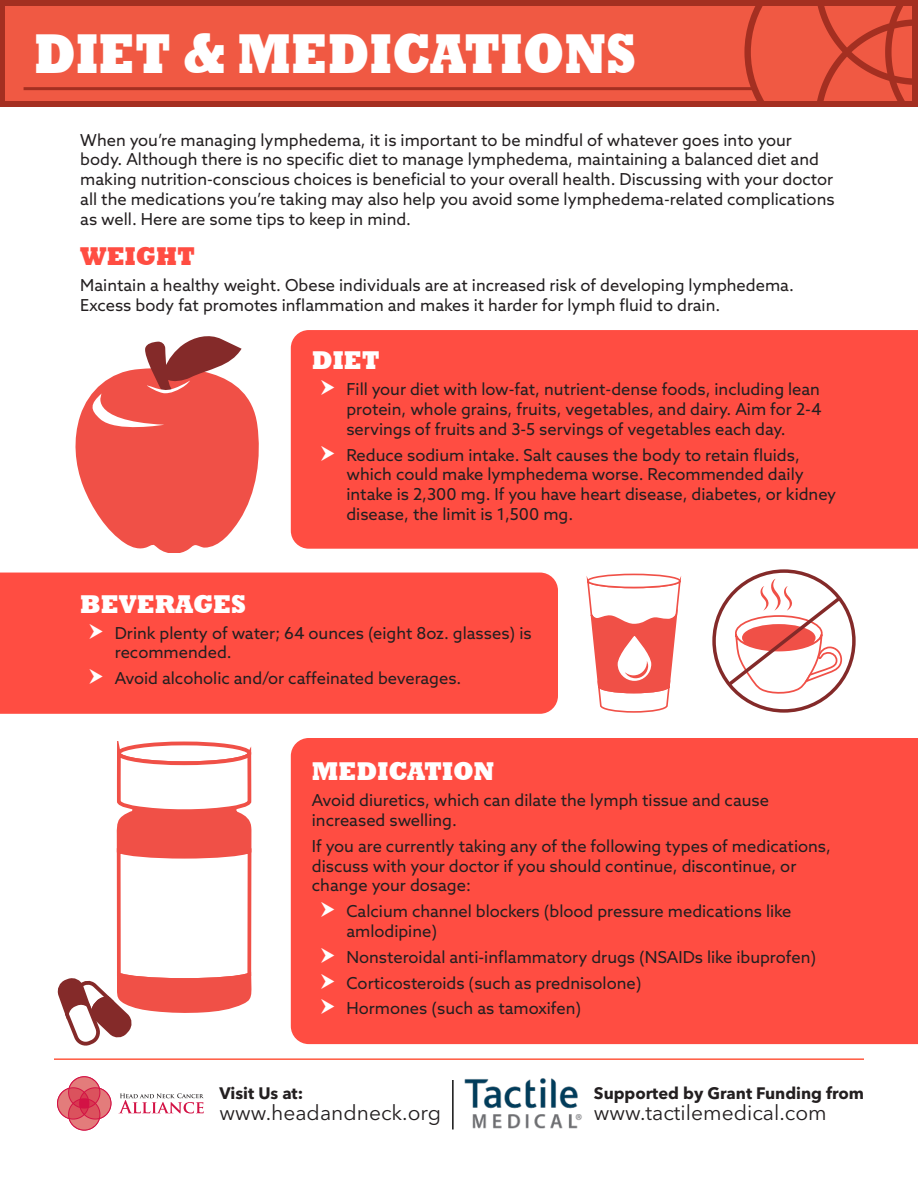
<style>
.page{position:relative;width:918px;height:1188px;background:#fff}
.page>*{position:absolute;margin:0;border:0;box-sizing:border-box;transform-origin:0 0}
.t1{font:800 57.6px "Rockwell";color:#fff;scale:.84 1}
.Subheader{font:800 26.4px "Rockwell";color:#fff;scale:.91 1}
.Subheader-2{font:800 26.4px "Rockwell";color:#ff4d42;scale:.91 1}
.t2{font:21px "Avenir Next LT Pro";color:#231f20}
.bullet{font:16.5px/19.8px "Azo Sans";color:#231f20}
.t3{font:700 16.5px "Avenir Next LT Pro";color:#231f20}
</style>
<div class="page">
<div style="left:0;top:0;width:918px;height:106px;background:#a42f21"></div>
<div style="left:6px;top:6px;width:906px;height:94px;background:#f05943"></div>
<svg style="left:744px;top:6px;width:168px;height:95px"></svg>
<hr style="left:25px;top:87px;width:729px;height:3px;background:#a42f21">
<hr style="left:54px;top:1058px;width:810px;height:2px;background:#ff5940">
<div style="left:291px;top:738px;width:627px;height:306px;background:#ff4d42"></div>
<div style="left:291px;top:330px;width:627px;height:219px;background:#ff4d42"></div>
<div style="left:0;top:573px;width:558px;height:141px;background:#ff4d42"></div>
<svg style="left:58px;top:742px;width:194px;height:304px"></svg>
<svg style="left:586px;top:573px;width:96px;height:140px"></svg>
<div style="left:712px;top:569px;width:144px;height:144px;border:3px solid #842a29;border-radius:50%"></div>
<svg style="left:724px;top:579px;width:120px;height:117px"></svg>
<svg style="left:75px;top:336px;width:184px;height:217px"></svg>
<img style="left:464px;top:1078px;width:118px;height:51px">
<svg style="left:119px;top:1093px;width:85px;height:20px"></svg>
<svg style="left:57px;top:1076px;width:54px;height:55px"></svg>
<hr style="left:452px;top:1080px;width:2px;height:50px;background:#111">
<svg style="left:321px;top:380px;width:13px;height:15px"></svg>
<svg style="left:321px;top:445px;width:13px;height:16px"></svg>
<svg style="left:90px;top:623px;width:13px;height:16px"></svg>
<svg style="left:90px;top:669px;width:13px;height:15px"></svg>
<svg style="left:321px;top:902px;width:13px;height:15px"></svg>
<svg style="left:321px;top:947px;width:13px;height:16px"></svg>
<svg style="left:321px;top:973px;width:13px;height:16px"></svg>
<svg style="left:321px;top:999px;width:13px;height:15px"></svg>
<p class="t1" style="left:34px;top:20px;width:719px">DIET &amp; MEDICATIONS</p>
<p class="bullet" style="left:80px;top:130px;width:756px">When you’re managing lymphedema, it is important to be mindful of whatever goes into your body. Although there is no specific diet to manage lymphedema, maintaining a balanced diet and making nutrition-conscious choices is beneficial to your overall health. Discussing with your doctor all the medications you’re taking may also help you avoid some lymphedema-related complications as well. Here are some tips to keep in mind.</p>
<p class="Subheader-2" style="left:80px;top:241px;width:128px">WEIGHT</p>
<p class="bullet" style="left:80px;top:275px;width:715px">Maintain a healthy weight. Obese individuals are at increased risk of developing lymphedema.<br>Excess body fat promotes inflammation and makes it harder for lymph fluid to drain.</p>
<p class="Subheader" style="left:312px;top:345px;width:76px">DIET</p>
<p class="bullet" style="left:346px;top:379px;width:477px;text-align:justify">Fill your diet with low-fat, nutrient-dense foods, including lean protein, whole grains, fruits, vegetables, and dairy. Aim for 2-4 servings of fruits and 3-5 servings of vegetables each day.</p>
<p class="bullet" style="left:346px;top:445px;width:491px">Reduce sodium intake. Salt causes the body to retain fluids, which could make lymphedema worse. Recommended daily intake is 2,300 mg. If you have heart disease, diabetes, or kidney disease, the limit is 1,500 mg.</p>
<p class="Subheader" style="left:80px;top:589px;width:184px">BEVERAGES</p>
<p class="bullet" style="left:115px;top:623px;width:418px">Drink plenty of water; 64 ounces (eight 8oz. glasses) is recommended.</p>
<p class="bullet" style="left:115px;top:668px;width:348px">Avoid alcoholic and/or caffeinated beverages.</p>
<p class="Subheader" style="left:312px;top:756px;width:202px">MEDICATION</p>
<p class="bullet" style="left:312px;top:790px;width:459px">Avoid diuretics, which can dilate the lymph tissue and cause increased swelling.</p>
<p class="bullet" style="left:312px;top:836px;width:521px">If you are currently taking any of the following types of medications, discuss with your doctor if you should continue, discontinue, or change your dosage:</p>
<p class="bullet" style="left:346px;top:901px;width:447px">Calcium channel blockers (blood pressure medications like amlodipine)</p>
<p class="bullet" style="left:346px;top:947px;width:471px">Nonsteroidal anti-inflammatory drugs (NSAIDs like ibuprofen)</p>
<p class="bullet" style="left:346px;top:973px;width:297px">Corticosteroids (such as prednisolone)</p>
<p class="bullet" style="left:346px;top:998px;width:236px">Hormones (such as tamoxifen)</p>
<p class="t3" style="left:220px;top:1083px;width:85px">Visit Us at:</p>
<p class="t2" style="left:220px;top:1100px;width:223px">www.headandneck.org</p>
<p class="t3" style="left:594px;top:1083px;width:272px">Supported by Grant Funding from</p>
<p class="t2" style="left:594px;top:1100px;width:234px">www.tactilemedical.com</p>
</div>
